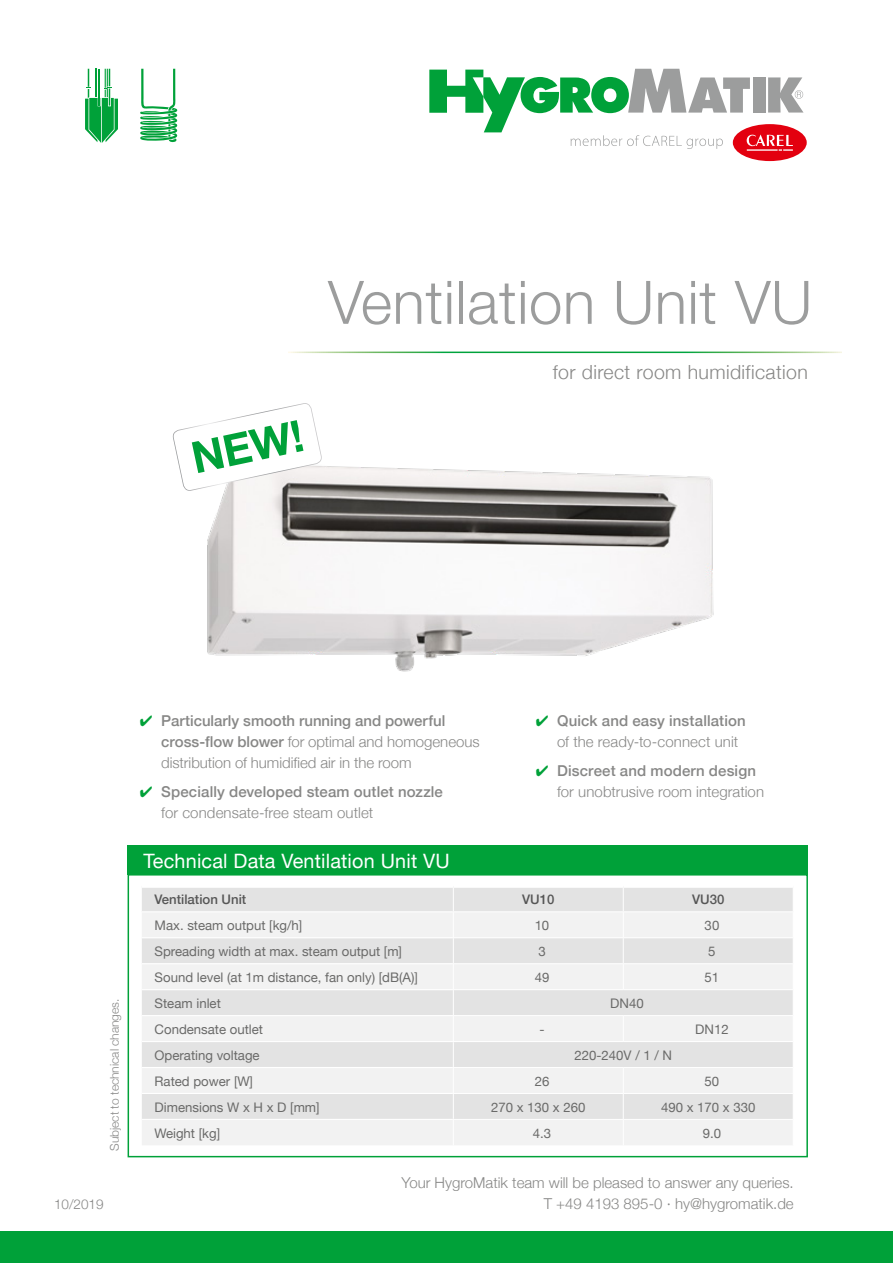
<style>
.page{position:relative;width:893px;height:1263px;background:#fff}
.page>*{position:absolute;margin:0;border:0;box-sizing:border-box;transform-origin:0 0}
.t1{font:300 60px "Helvetica Neue";letter-spacing:.01em;color:#9c9d9d}
.t2{font:700 43.8px "Helvetica Neue";color:#00a139}
.t3{font:19.8px "Helvetica Neue";letter-spacing:.01em;color:#fff}
.t4{font:300 19.5px "Helvetica Neue";letter-spacing:.02em;color:#878786}
.t5{font:300 15px/21px "Helvetica Neue";color:#878786}
.t6{font:500 15px/21px "Helvetica Neue";letter-spacing:.01em;color:#878786}
.t7{font:300 13.5px "Helvetica Neue";color:#878786}
.t8{font:13.2px "Helvetica Neue";color:#6a6a69}
.t9{font:500 13.2px "Helvetica Neue";color:#565656}
.t10{font:300 12px "Helvetica Neue";color:#878786}
.s1{color:#00a139}
.s2{font-weight:500}
.s3{font-weight:300}
</style>
<div class="page">
<svg style="left:85px;top:69px;width:33px;height:74px"></svg>
<svg style="left:140px;top:69px;width:38px;height:74px"></svg>
<img style="left:207px;top:466px;width:507px;height:206px">
<div style="left:0;top:1231px;width:893px;height:32px;background:#00a139"></div>
<div style="left:733px;top:124px;width:74px;height:37px;background:#e3000f;border-radius:50%"></div>
<svg style="left:429px;top:69px;width:374px;height:82px"></svg>
<div style="left:128px;top:845px;width:680px;height:30px;background:#00a139"></div>
<div style="left:142px;top:888px;width:651px;height:23px;background:#e3e3e3"></div>
<svg style="left:142px;top:913px;width:651px;height:232px;fill:#f2f2f2"></svg>
<hr style="left:142px;top:937px;width:311px;height:1px;background:#fff">
<hr style="left:142px;top:963px;width:311px;height:1px;background:#fff">
<hr style="left:142px;top:989px;width:311px;height:1px;background:#fff">
<hr style="left:142px;top:1015px;width:311px;height:1px;background:#fff">
<hr style="left:142px;top:1041px;width:311px;height:1px;background:#fff">
<hr style="left:142px;top:1067px;width:311px;height:1px;background:#fff">
<hr style="left:142px;top:1093px;width:311px;height:1px;background:#fff">
<hr style="left:142px;top:1119px;width:311px;height:1px;background:#fff">
<hr style="left:453px;top:937px;width:170px;height:1px;background:#fff">
<hr style="left:623px;top:937px;width:171px;height:1px;background:#fff">
<hr style="left:453px;top:963px;width:170px;height:1px;background:#fff">
<hr style="left:623px;top:963px;width:171px;height:1px;background:#fff">
<hr style="left:453px;top:989px;width:170px;height:1px;background:#fff">
<hr style="left:623px;top:989px;width:171px;height:1px;background:#fff">
<svg style="left:623px;top:888px;width:1px;height:101px"></svg>
<hr style="left:453px;top:1015px;width:170px;height:1px;background:#fff">
<hr style="left:623px;top:1015px;width:171px;height:1px;background:#fff">
<svg style="left:623px;top:1016px;width:1px;height:25px"></svg>
<hr style="left:453px;top:1041px;width:170px;height:1px;background:#fff">
<hr style="left:623px;top:1041px;width:171px;height:1px;background:#fff">
<hr style="left:453px;top:1067px;width:170px;height:1px;background:#fff">
<hr style="left:623px;top:1067px;width:171px;height:1px;background:#fff">
<hr style="left:453px;top:1093px;width:170px;height:1px;background:#fff">
<hr style="left:623px;top:1093px;width:171px;height:1px;background:#fff">
<svg style="left:623px;top:1068px;width:1px;height:77px"></svg>
<hr style="left:453px;top:1119px;width:170px;height:1px;background:#fff">
<hr style="left:623px;top:1119px;width:171px;height:1px;background:#fff">
<svg style="left:453px;top:888px;width:1px;height:257px"></svg>
<div style="left:128px;top:874px;width:680px;height:283px;border:2px solid #00a139"></div>
<svg style="left:172px;top:403px;width:151px;height:89px"></svg>
<h1 class="t1" style="left:328px;top:254px;width:486px">Ventilation Unit VU</h1>
<h2 class="t2" style="left:186px;top:432px;width:115px;rotate:-12deg">NEW!</h2>
<h3 class="t4" style="left:553px;top:356px;width:257px">for direct room humidification</h3>
<p class="t10" style="left:105px;top:1151px;width:154px;rotate:-90deg">Subject to technical changes.</p>
<p class="t5" style="left:161px;top:709px;width:320px;text-indent:-21px"><span class="s1">✔</span> <span class="s2">Particularly smooth running and powerful cross-flow blower</span> for optimal and homogeneous distribution of humidified air in the room</p>
<p class="t6" style="left:161px;top:780px;width:283px;text-indent:-21px"><span class="s1">✔</span> Specially developed steam outlet nozzle <span class="s3">for condensate-free steam outlet</span></p>
<p class="t5" style="left:557px;top:709px;width:190px;text-indent:-21px"><span class="s1">✔</span> <span class="s2">Quick and easy installation </span>of the ready-to-connect unit</p>
<p class="t5" style="left:557px;top:759px;width:209px;text-indent:-21px"><span class="s1">✔</span> <span class="s2">Discreet and modern design </span>for unobtrusive room integration</p>
<h3 class="t3" style="left:144px;top:847px;width:308px">Technical Data Ventilation Unit VU</h3>
<p class="t9" style="left:155px;top:888px;width:93px">Ventilation Unit</p>
<p class="t9" style="left:522px;top:888px;width:34px">VU10</p>
<p class="t9" style="left:692px;top:888px;width:34px">VU30</p>
<p class="t8" style="left:155px;top:916px;width:149px">Max. steam output [kg/h]</p>
<p class="t8" style="left:535px;top:916px;width:16px">10</p>
<p class="t8" style="left:704px;top:916px;width:16px">30</p>
<p class="t8" style="left:155px;top:942px;width:249px">Spreading width at max. steam output [m]</p>
<p class="t8" style="left:538px;top:942px;width:9px">3</p>
<p class="t8" style="left:708px;top:942px;width:9px">5</p>
<p class="t8" style="left:155px;top:968px;width:265px">Sound level (at 1m distance, fan only) [dB(A)]</p>
<p class="t8" style="left:535px;top:968px;width:16px">49</p>
<p class="t8" style="left:705px;top:968px;width:16px">51</p>
<p class="t8" style="left:155px;top:994px;width:68px">Steam inlet</p>
<p class="t8" style="left:610px;top:994px;width:35px">DN40</p>
<p class="t8" style="left:155px;top:1019px;width:110px">Condensate outlet</p>
<p class="t8" style="left:539px;top:1020px;width:7px">-</p>
<p class="t8" style="left:695px;top:1020px;width:35px">DN12</p>
<p class="t8" style="left:155px;top:1045px;width:107px">Operating voltage</p>
<p class="t8" style="left:574px;top:1045px;width:99px">220-240V / 1 / N</p>
<p class="t8" style="left:155px;top:1071px;width:100px">Rated power [W]</p>
<p class="t8" style="left:535px;top:1072px;width:16px">26</p>
<p class="t8" style="left:705px;top:1072px;width:16px">50</p>
<p class="t8" style="left:155px;top:1097px;width:167px">Dimensions W x H x D [mm]</p>
<p class="t8" style="left:491px;top:1097px;width:96px">270 x 130 x 260</p>
<p class="t8" style="left:661px;top:1097px;width:96px">490 x 170 x 330</p>
<p class="t8" style="left:155px;top:1123px;width:67px">Weight [kg]</p>
<p class="t8" style="left:533px;top:1124px;width:20px">4.3</p>
<p class="t8" style="left:703px;top:1124px;width:20px">9.0</p>
<p class="t5" style="left:402px;top:1171px;width:394px">Your HygroMatik team will be pleased to answer any queries.</p>
<p class="t7" style="left:54px;top:1193px;width:51px">10/2019</p>
<p class="t5" style="left:544px;top:1192px;width:252px">T +49 4193 895-0 · hy@hygromatik.de</p>
</div>
